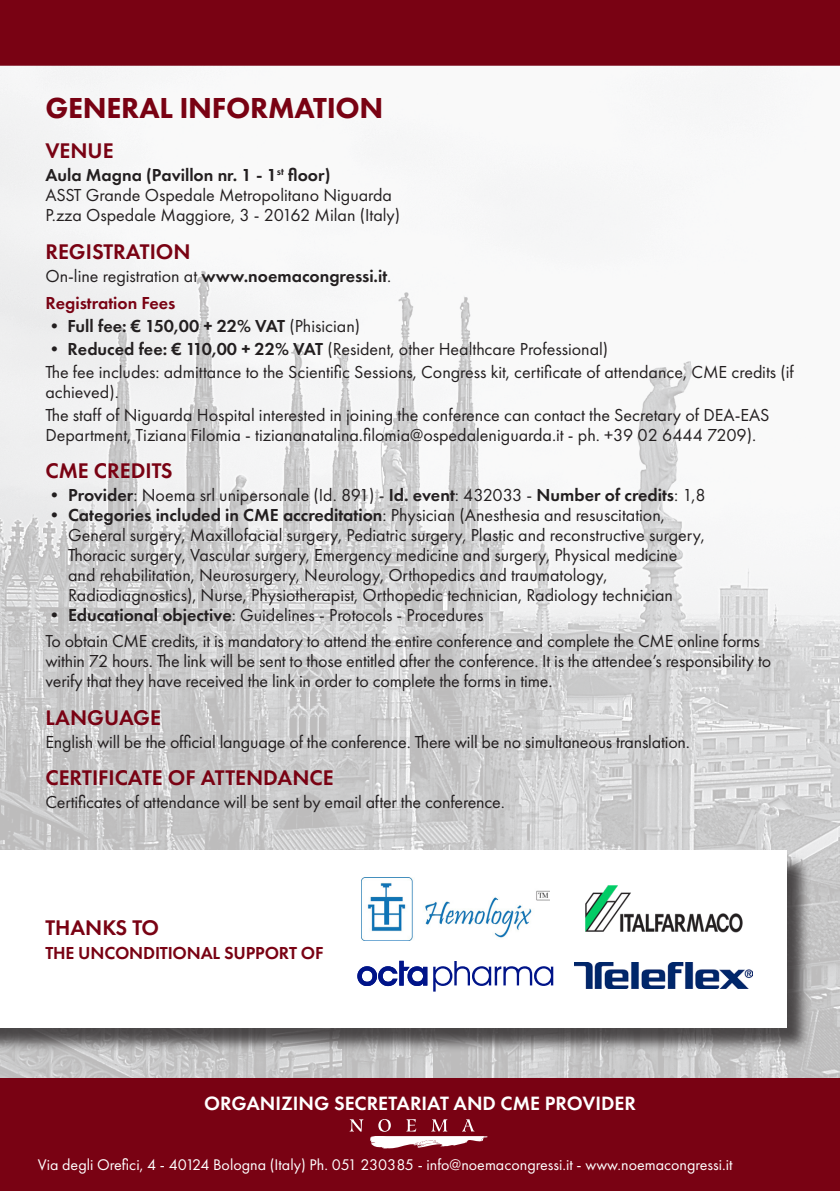
<style>
.page{position:relative;width:840px;height:1191px;background:#fff}
.page>*{position:absolute;margin:0;border:0;box-sizing:border-box;transform-origin:0 0}
.t1{font:800 30px "Futura PT";letter-spacing:-.01em;color:#790213}
.t2{font:600 22px "Futura PT";color:#790213}
.t3{font:600 20px "Futura PT";color:#fff}
.t4{font:18px/20px "Futura PT";color:#231f20}
.t5{font:600 18px "Futura PT";color:#231f20}
.t6{font:600 18px "Futura PT";letter-spacing:-.01em;color:#790213}
.t7{font:16px "Futura PT";color:#fff}
.s1{font-weight:600}
.s2{font-weight:400}
</style>
<div class="page">
<div style="left:0;top:0;width:839px;height:65px;background:#790213"></div>
<img style="left:0;top:66px;width:839px;height:1013px">
<div style="left:0;top:854px;width:810px;height:198px;background:#231f20;opacity:.75"></div>
<div style="left:0;top:850px;width:785px;height:178px;background:#fff"></div>
<img style="left:361px;top:877px;width:188px;height:63px">
<img style="left:585px;top:885px;width:158px;height:48px">
<svg style="left:433px;top:961px;width:120px;height:30px"></svg>
<svg style="left:357px;top:960px;width:70px;height:26px"></svg>
<img style="left:574px;top:962px;width:178px;height:26px">
<div style="left:0;top:1079px;width:839px;height:112px;background:#790213"></div>
<svg style="left:349px;top:1119px;width:14px;height:12px"></svg>
<svg style="left:370px;top:1119px;width:118px;height:30px"></svg>
<p class="t1" style="left:45px;top:89px;width:339px">GENERAL INFORMATION</p>
<p class="t2" style="left:45px;top:137px;width:70px">VENUE</p>
<p class="t5" style="left:45px;top:164px;width:286px">Aula Magna (Pavillon nr. 1 - 1<sup>st</sup> floor)</p>
<p class="t4" style="left:45px;top:185px;width:348px">ASST Grande Ospedale Metropolitano Niguarda</p>
<p class="t4" style="left:45px;top:205px;width:356px">P.zza Ospedale Maggiore, 3 - 20162 Milan (Italy)</p>
<p class="t2" style="left:45px;top:238px;width:147px">REGISTRATION</p>
<p class="t4" style="left:45px;top:266px;width:347px">On-line registration at <span class="s1">www.noemacongressi.it</span>.</p>
<p class="t6" style="left:45px;top:292px;width:131px">Registration Fees</p>
<p class="t5" style="left:45px;top:315px;width:316px"><span class="s2">•</span> Full fee: € 150,00 + 22% VAT <span class="s2">(Phisician)</span></p>
<p class="t4" style="left:45px;top:339px;width:564px">• <span class="s1">Reduced fee: € 110,00 + 22% VAT</span> (Resident, other Healthcare Professional)</p>
<p class="t4" style="left:45px;top:362px;width:749px">The fee includes: admittance to the Scientific Sessions, Congress kit, certificate of attendance, CME credits (if achieved).</p>
<p class="t4" style="left:45px;top:404px;width:725px">The staff of Niguarda Hospital interested in joining the conference can contact the Secretary of DEA-EAS<br>Department, Tiziana Filomia - tiziananatalina.filomia@ospedaleniguarda.it - ph. +39 02 6444 7209).</p>
<p class="t2" style="left:45px;top:457px;width:129px">CME CREDITS</p>
<p class="t4" style="left:45px;top:485px;width:661px"><span class="s1">• Provider</span>: Noema srl unipersonale (Id. 891) - <span class="s1">Id. event</span>: 432033 - <span class="s1">Number of credits</span>: 1,8</p>
<p class="t4" style="left:68px;top:505px;width:638px;text-indent:-23px"><span class="s1">• Categories included in CME accreditation</span>: Physician (Anesthesia and resuscitation, General surgery, Maxillofacial surgery, Pediatric surgery, Plastic and reconstructive surgery, Thoracic surgery, Vascular surgery, Emergency medicine and surgery, Physical medicine and rehabilitation, Neurosurgery, Neurology, Orthopedics and traumatology, Radiodiagnostics), Nurse, Physiotherapist, Orthopedic technician, Radiology technician</p>
<p class="t4" style="left:45px;top:605px;width:439px"><span class="s1">• Educational objective</span>: Guidelines - Protocols - Procedures</p>
<p class="t4" style="left:45px;top:631px;width:727px">To obtain CME credits, it is mandatory to attend the entire conference and complete the CME online forms within 72 hours. The link will be sent to those entitled after the conference. It is the attendee’s responsibility to verify that they have received the link in order to complete the forms in time.</p>
<p class="t2" style="left:45px;top:703px;width:117px">LANGUAGE</p>
<p class="t4" style="left:45px;top:731px;width:645px">English will be the official language of the conference. There will be no simultaneous translation.</p>
<p class="t2" style="left:45px;top:764px;width:290px">CERTIFICATE OF ATTENDANCE</p>
<p class="t4" style="left:45px;top:792px;width:460px">Certificates of attendance will be sent by email after the conference.</p>
<p class="t2" style="left:45px;top:913px;width:115px">THANKS TO</p>
<p class="t6" style="left:45px;top:941px;width:279px">THE UNCONDITIONAL SUPPORT OF</p>
<p class="t3" style="left:204px;top:1091px;width:433px">ORGANIZING SECRETARIAT AND CME PROVIDER</p>
<p class="t7" style="left:38px;top:1155px;width:696px">Via degli Orefici, 4 - 40124 Bologna (Italy) Ph. 051 230385 - info@noemacongressi.it - www.noemacongressi.it</p>
</div>
